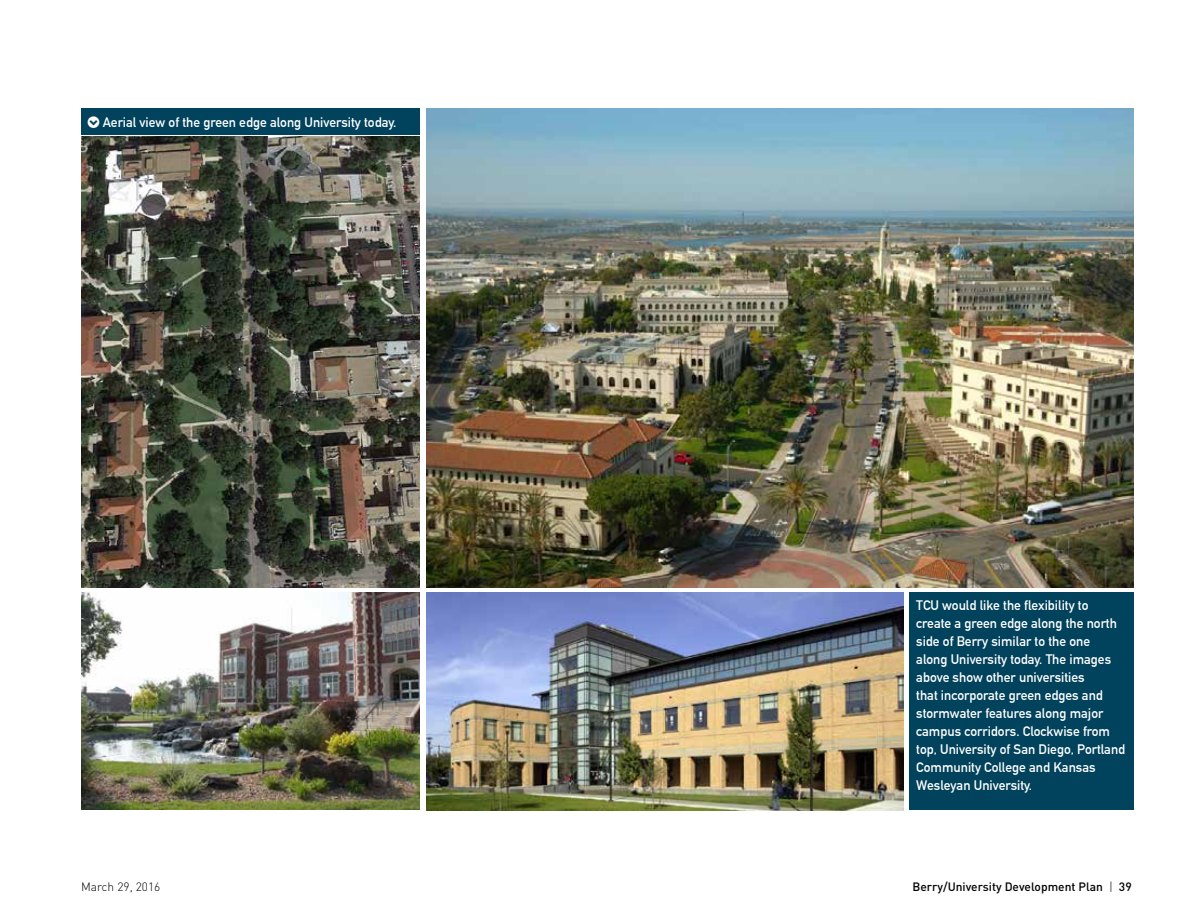
<style>
.page{position:relative;width:1188px;height:918px;background:#fff}
.page>*{position:absolute;margin:0;border:0;box-sizing:border-box;transform-origin:0 0}
.t1{font:700 13.5px/18px "DIN Alternate";color:#fff}
.t2{font:500 12px "DIN Pro";color:#000}
.t3{font:300 12px "DIN Pro";color:#000}
.s1{font-weight:300}
</style>
<div class="page">
<img style="left:81px;top:136px;width:339px;height:452px">
<div style="left:81px;top:108px;width:339px;height:26px;background:#01425c"></div>
<img style="left:426px;top:108px;width:708px;height:480px">
<img style="left:81px;top:593px;width:339px;height:217px">
<div style="left:909px;top:593px;width:225px;height:217px;background:#01425c"></div>
<img style="left:426px;top:593px;width:477px;height:218px">
<p class="t1" style="left:103px;top:112px;width:295px">Aerial view of the green edge along University today.</p>
<p class="t1" style="left:916px;top:595px;width:211px">TCU would like the flexibility to create a green edge along the north side of Berry similar to the one<br>along University today. The images above show other universities<br>that incorporate green edges and stormwater features along major campus corridors. Clockwise from top, University of San Diego, Portland<br>Community College and Kansas<br>Wesleyan University.</p>
<p class="t3" style="left:81px;top:878px;width:81px">March 29, 2016</p>
<p class="t2" style="left:913px;top:877px;width:221px">Berry/University Development Plan <span class="s1">|</span> 39</p>
</div>
